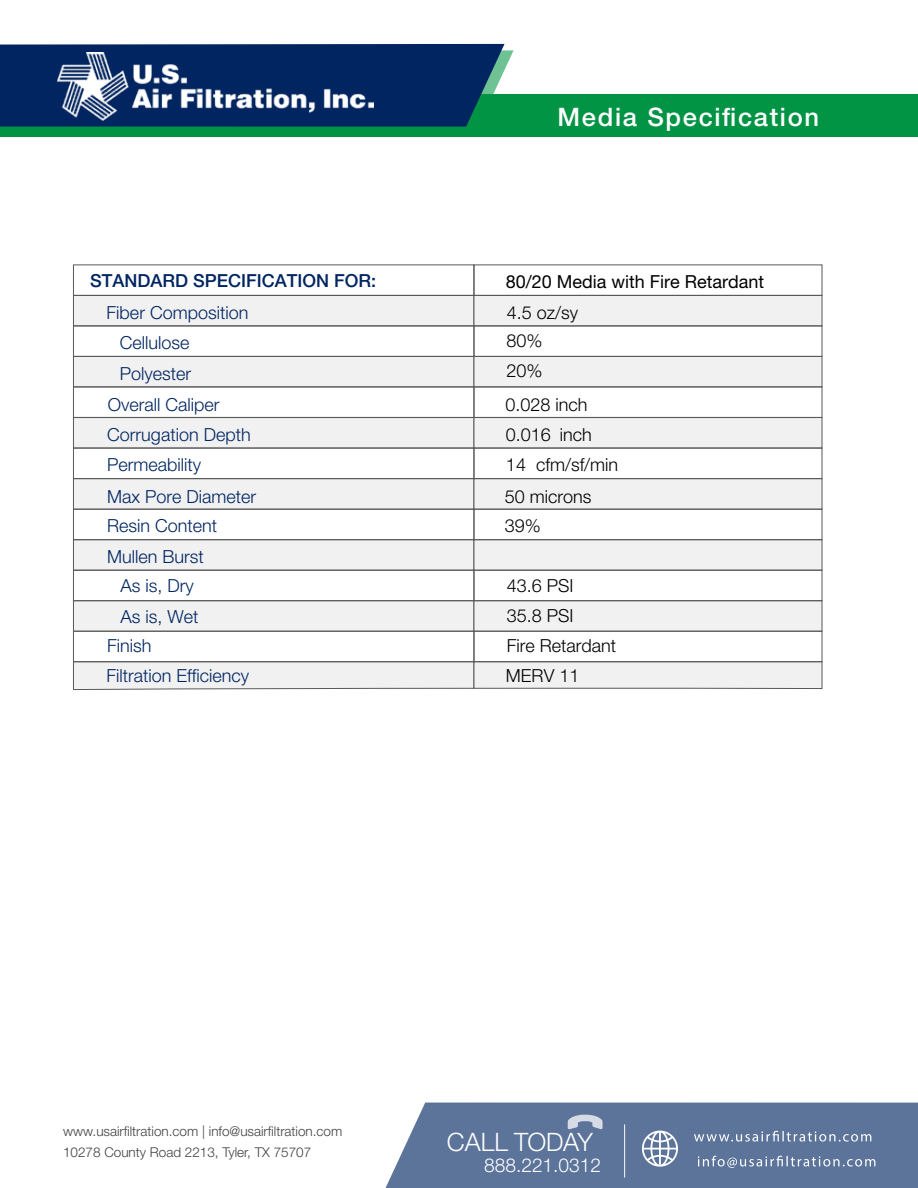
<style>
.page{position:relative;width:918px;height:1188px;background:#fff}
.page>*{position:absolute;margin:0;border:0;box-sizing:border-box;transform-origin:0 0}
.t1{font:500 25.5px "Helvetica Neue LT Pro";letter-spacing:.065em;color:#fff}
.t2{font:300 25.35px "Helvetica Neue LT Pro";color:#fff}
.t3{font:300 19.2px "Helvetica Neue LT Pro";color:#fff}
.t4{font:300 18px/29.5px "Helvetica Neue LT Pro";color:#002561}
.t5{font:300 18px "Helvetica Neue LT Pro";color:#000}
.t6{font:18px "Helvetica Neue LT Pro";color:#000}
.t7{font:500 18px "Helvetica Neue LT Pro";color:#002561}
.t8{font:300 13.5px "Helvetica Neue LT Pro";color:#424142}
.t9{font:300 13.5px "Helvetica Neue LT Pro";color:#414042}
</style>
<div class="page">
<svg style="left:73px;top:661px;width:750px;height:29px"></svg>
<div style="left:73px;top:600px;width:401px;height:32px;background:#f1f1f2"></div>
<div style="left:474px;top:600px;width:348px;height:32px;background:#f1f1f2"></div>
<div style="left:73px;top:631px;width:401px;height:31px;border:1px solid #58595b"></div>
<div style="left:474px;top:631px;width:348px;height:31px;border:1px solid #58595b"></div>
<div style="left:73px;top:539px;width:401px;height:32px;background:#f1f1f2"></div>
<div style="left:474px;top:539px;width:348px;height:32px;background:#f1f1f2"></div>
<div style="left:73px;top:570px;width:401px;height:31px;border:1px solid #58595b"></div>
<div style="left:474px;top:570px;width:348px;height:31px;border:1px solid #58595b"></div>
<div style="left:73px;top:478px;width:401px;height:32px;background:#f1f1f2"></div>
<div style="left:474px;top:478px;width:348px;height:32px;background:#f1f1f2"></div>
<div style="left:73px;top:509px;width:401px;height:31px;border:1px solid #58595b"></div>
<div style="left:474px;top:509px;width:348px;height:31px;border:1px solid #58595b"></div>
<div style="left:73px;top:417px;width:401px;height:31px;background:#f1f1f2;border:1px solid #58595b"></div>
<div style="left:474px;top:417px;width:348px;height:31px;background:#f1f1f2;border:1px solid #58595b"></div>
<div style="left:73px;top:448px;width:401px;height:31px;border:1px solid #58595b"></div>
<div style="left:474px;top:448px;width:348px;height:31px;border:1px solid #58595b"></div>
<div style="left:73px;top:356px;width:401px;height:31px;background:#f1f1f2;border:1px solid #58595b"></div>
<div style="left:474px;top:356px;width:348px;height:31px;background:#f1f1f2;border:1px solid #58595b"></div>
<div style="left:73px;top:295px;width:401px;height:31px;background:#f1f1f2;border:1px solid #58595b"></div>
<div style="left:474px;top:295px;width:348px;height:31px;background:#f1f1f2;border:1px solid #58595b"></div>
<div style="left:73px;top:265px;width:401px;height:31px;border:1px solid #58595b"></div>
<div style="left:474px;top:265px;width:348px;height:31px;border:1px solid #58595b"></div>
<div style="left:73px;top:326px;width:401px;height:31px;border:1px solid #58595b"></div>
<div style="left:474px;top:326px;width:348px;height:31px;border:1px solid #58595b"></div>
<div style="left:73px;top:387px;width:401px;height:31px;border:1px solid #58595b"></div>
<div style="left:474px;top:387px;width:348px;height:31px;border:1px solid #58595b"></div>
<div style="left:385px;top:1103px;width:533px;height:85px;background:#5c739a"></div>
<svg style="left:640px;top:1131px;width:40px;height:36px"></svg>
<svg style="left:694px;top:1131px;width:177px;height:11px;background:#7e90af"></svg>
<svg style="left:698px;top:1156px;width:177px;height:12px;background:#7c8ead"></svg>
<svg style="left:568px;top:1115px;width:35px;height:14px"></svg>
<hr style="left:624px;top:1124px;width:1px;height:53px;background:#fff">
<div style="left:0;top:94px;width:918px;height:42px;background:#009444"></div>
<svg style="left:0;top:44px;width:514px;height:83px;background:#0a3765"></svg>
<img style="left:57px;top:53px;width:316px;height:67px">
<h1 class="t1" style="left:558px;top:102px;width:263px">Media Specification</h1>
<p class="t7" style="left:90px;top:270px;width:288px">STANDARD SPECIFICATION FOR:</p>
<p class="t6" style="left:506px;top:270px;width:260px">80/20 Media with Fire Retardant</p>
<p class="t4" style="left:107px;top:298px;width:143px">Fiber Composition</p>
<p class="t5" style="left:507px;top:302px;width:73px">4.5 oz/sy</p>
<p class="t4" style="left:120px;top:328px;width:71px">Cellulose</p>
<p class="t5" style="left:507px;top:329px;width:38px">80%</p>
<p class="t4" style="left:120px;top:358px;width:73px">Polyester</p>
<p class="t5" style="left:507px;top:360px;width:38px">20%</p>
<p class="t4" style="left:108px;top:389px;width:113px">Overall Caliper</p>
<p class="t5" style="left:506px;top:393px;width:84px">0.028 inch</p>
<p class="t4" style="left:107px;top:419px;width:145px">Corrugation Depth</p>
<p class="t5" style="left:506px;top:423px;width:88px">0.016 inch</p>
<p class="t4" style="left:107px;top:450px;width:96px">Permeability</p>
<p class="t5" style="left:506px;top:454px;width:114px">14 cfm/sf/min</p>
<p class="t4" style="left:107px;top:482px;width:151px">Max Pore Diameter</p>
<p class="t5" style="left:505px;top:486px;width:88px">50 microns</p>
<p class="t4" style="left:107px;top:511px;width:112px">Resin Content</p>
<p class="t5" style="left:505px;top:515px;width:38px">39%</p>
<p class="t4" style="left:107px;top:542px;width:98px">Mullen Burst</p>
<p class="t4" style="left:121px;top:571px;width:75px">As is, Dry</p>
<p class="t5" style="left:507px;top:575px;width:68px">43.6 PSI</p>
<p class="t4" style="left:107px;top:601px;width:93px;text-indent:13px">As is, Wet<br>Finish</p>
<p class="t5" style="left:507px;top:605px;width:68px">35.8 PSI</p>
<p class="t5" style="left:507px;top:635px;width:111px">Fire Retardant</p>
<p class="t4" style="left:106px;top:661px;width:144px">Filtration Efficiency</p>
<p class="t5" style="left:506px;top:665px;width:75px">MERV 11</p>
<p class="t8" style="left:63px;top:1123px;width:281px">www.usairfiltration.com | info@usairfiltration.com</p>
<p class="t9" style="left:63px;top:1144px;width:250px">10278 County Road 2213, Tyler, TX 75707</p>
<h2 class="t2" style="left:447px;top:1126px;width:148px">CALL TODAY</h2>
<p class="t3" style="left:484px;top:1154px;width:119px">888.221.0312</p>
</div>
